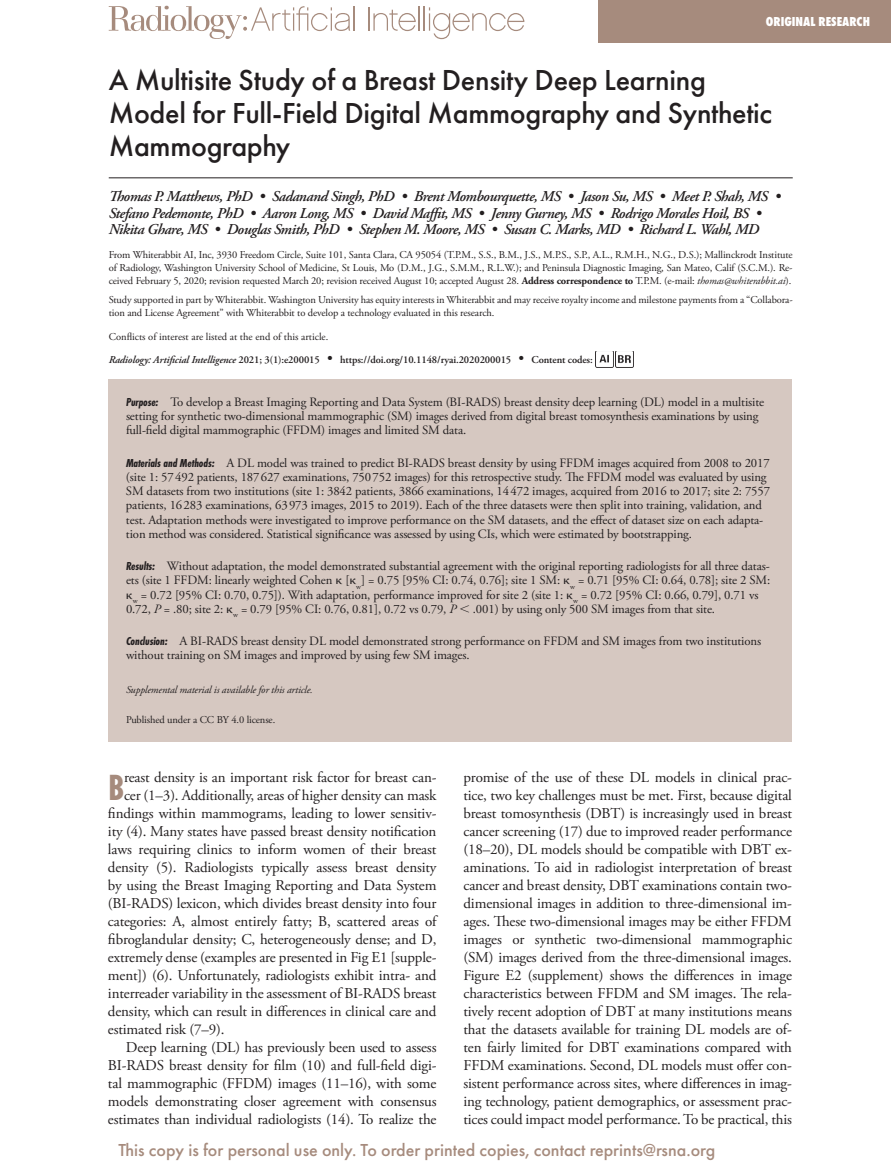
<style>
.page{position:relative;width:891px;height:1175px;background:#fff}
.page>*{position:absolute;margin:0;border:0;box-sizing:border-box;transform-origin:0 0}
.t1{font:700 37.8px "Futura PT Cond";color:#a68b7d}
.t2{font:500 30px/33px "Futura PT";letter-spacing:-.01em;color:#231f20}
.t3{font:500 18px "Futura PT";color:#a68b7d}
.t4{font:15px/18px "Adobe Garamond Pro";letter-spacing:-.01em;color:#231f20;text-align:justify}
.t5{font:italic 600 15px/16.5px "Adobe Garamond Pro";letter-spacing:-.03em;color:#231f20}
.t6{font:800 13.5px "Futura PT Cond";color:#fff}
.t7{font:12.75px/14.2px "Adobe Garamond Pro";letter-spacing:-.01em;color:#231f20}
.t8{font:10.5px/12.8px "Adobe Garamond Pro";letter-spacing:-.01em;color:#231f20;text-align:justify}
.t9{font:600 10.5px/22.5px "Adobe Garamond Pro";letter-spacing:-.01em;color:#231f20}
.t10{font:italic 10.5px "Adobe Garamond Pro";letter-spacing:-.01em;color:#231f20}
.s1{font-weight:700}
.s2{font-style:italic}
.s3{font-weight:400}
.s4{font-weight:400;font-size:15px}
.s5{font-family:"Futura PT Cond";font-weight:700;font-style:italic;font-size:12px}
.s6{font-family:"Universal Greekwith Math Pi"}
</style>
<div class="page">
<div style="left:599px;top:0;width:292px;height:42px;background:#a68b7d"></div>
<svg style="left:369px;top:7px;width:47px;height:24px"></svg>
<hr style="left:418px;top:6px;width:2px;height:25px;background:#a68b7d">
<svg style="left:424px;top:6px;width:100px;height:33px"></svg>
<svg style="left:109px;top:6px;width:246px;height:33px"></svg>
<div style="left:108px;top:378px;width:684px;height:363px;background:#d6c8c1"></div>
<hr style="left:109px;top:177px;width:684px;height:1px;background:#231f20">
<img style="left:595px;top:351px;width:18px;height:16px">
<img style="left:615px;top:351px;width:18px;height:16px">
<p class="t6" style="left:766px;top:14px;width:106px">ORIGINAL RESEARCH</p>
<h2 class="t2" style="left:109px;top:64px;width:665px">A Multisite Study of a Breast Density Deep Learning<br>Model for Full-Field Digital Mammography and Synthetic<br>Mammography</h2>
<p class="t5" style="left:109px;top:189px;width:673px">Thomas P. Matthews, PhD • Sadanand Singh, PhD • Brent Mombourquette, MS • Jason Su, MS • Meet P. Shah, MS •<br>Stefano Pedemonte, PhD • Aaron Long, MS • David Maffit, MS • Jenny Gurney, MS • Rodrigo Morales Hoil, BS •<br>Nikita Ghare, MS • Douglas Smith, PhD • Stephen M. Moore, MS • Susan C. Marks, MD • Richard L. Wahl, MD</p>
<p class="t8" style="left:109px;top:249px;width:685px">From Whiterabbit AI, Inc, 3930 Freedom Circle, Suite 101, Santa Clara, CA 95054 (T.P.M., S.S., B.M., J.S., M.P.S., S.P., A.L., R.M.H., N.G., D.S.); Mallinckrodt Institute of Radiology, Washington University School of Medicine, St Louis, Mo (D.M., J.G., S.M.M., R.L.W.); and Peninsula Diagnostic Imaging, San Mateo, Calif (S.C.M.). Re&shy;ceived February 5, 2020; revision requested March 20; revision received August 10; accepted August 28. <span class="s1">Address correspondence to</span> T.P.M. (e-mail: <span class="s2">thomas@whiterabbit.ai</span>).</p>
<p class="t8" style="left:109px;top:293px;width:686px">Study supported in part by Whiterabbit. Washington University has equity interests in Whiterabbit and may receive royalty income and milestone payments from a “Collabora&shy;tion and License Agreement” with Whiterabbit to develop a technology evaluated in this research.</p>
<p class="t9" style="left:109px;top:326px;width:486px"><span class="s3">Conflicts of interest are listed at the end of this article.<br></span><span class="s2">Radiology: Artificial Intelligence</span> 2021; 3(1):e200015 <span class="s4">•</span> https://doi.org/10.1148/ryai.2020200015 <span class="s4">•</span> Content codes:</p>
<p class="t7" style="left:126px;top:395px;width:640px"><span class="s5">Purpose:</span> To develop a Breast Imaging Reporting and Data System (BI-RADS) breast density deep learning (DL) model in a multisite setting for synthetic two-dimensional mammographic (SM) images derived from digital breast tomosynthesis examinations by using full-field digital mammographic (FFDM) images and limited SM data.</p>
<p class="t7" style="left:126px;top:456px;width:646px"><span class="s5">Materials and Methods:</span> A DL model was trained to predict BI-RADS breast density by using FFDM images acquired from 2008 to 2017 (site 1: 57492 patients, 187627 examinations, 750752 images) for this retrospective study. The FFDM model was evaluated by using SM datasets from two institutions (site 1: 3842 patients, 3866 examinations, 14472 images, acquired from 2016 to 2017; site 2: 7557 patients, 16283 examinations, 63973 images, 2015 to 2019). Each of the three datasets were then split into training, validation, and test. Adaptation methods were investigated to improve performance on the SM datasets, and the effect of dataset size on each adapta&shy;tion method was considered. Statistical significance was assessed by using CIs, which were estimated by bootstrapping.</p>
<p class="t7" style="left:126px;top:559px;width:646px"><span class="s5">Results:</span> Without adaptation, the model demonstrated substantial agreement with the original reporting radiologists for all three datas&shy;ets (site 1 FFDM: linearly weighted Cohen <span class="s6">k</span> [<span class="s6">k</span><sub>w</sub>] = 0.75 [95% CI: 0.74, 0.76]; site 1 SM: <span class="s6">k</span><sub>w</sub> = 0.71 [95% CI: 0.64, 0.78]; site 2 SM: <span class="s6">k</span><sub>w</sub> = 0.72 [95% CI: 0.70, 0.75]). With adaptation, performance improved for site 2 (site 1: <span class="s6">k</span><sub>w</sub> = 0.72 [95% CI: 0.66, 0.79], 0.71 vs 0.72, <span class="s2">P</span> = .80; site 2: <span class="s6">k</span><sub>w</sub> = 0.79 [95% CI: 0.76, 0.81], 0.72 vs 0.79, <span class="s2">P</span> <span class="s6">,</span> .001) by using only 500 SM images from that site.</p>
<p class="t7" style="left:126px;top:634px;width:637px"><span class="s5">Conclusion:</span> A BI-RADS breast density DL model demonstrated strong performance on FFDM and SM images from two institutions without training on SM images and improved by using few SM images.</p>
<p class="t10" style="left:126px;top:683px;width:188px">Supplemental material is available for this article.</p>
<p class="t8" style="left:126px;top:714px;width:151px">Published under a CC BY 4.0 license.</p>
<h1 class="t1" style="left:108px;top:766px;width:18px">B</h1>
<p class="t4" style="left:124px;top:769px;width:314px">reast density is an important risk factor for breast can-</p>
<p class="t4" style="left:463px;top:769px;width:330px">promise of the use of these DL models in clinical prac&shy;tice, two key challenges must be met. First, because digital breast tomosynthesis (DBT) is increasingly used in breast cancer screening (17) due to improved reader performance (18–20), DL models should be compatible with DBT ex&shy;aminations. To aid in radiologist interpretation of breast cancer and breast density, DBT examinations contain two&shy;dimensional images in addition to three-dimensional im&shy;ages. These two-dimensional images may be either FFDM images or synthetic two-dimensional mammographic (SM) images derived from the three-dimensional images.<br>Figure E2 (supplement) shows the differences in image characteristics between FFDM and SM images. The rela&shy;tively recent adoption of DBT at many institutions means that the datasets available for training DL models are of&shy;ten fairly limited for DBT examinations compared with FFDM examinations. Second, DL models must offer con&shy;sistent performance across sites, where differences in imag&shy;ing technology, patient demographics, or assessment prac&shy;tices could impact model performance. To be practical, this</p>
<p class="t3" style="left:118px;top:1139px;width:598px">This copy is for personal use only. To order printed copies, contact reprints@rsna.org</p>
<p class="t4" style="left:124px;top:787px;width:314px">cer (1–3). Additionally, areas of higher density can mask</p>
<p class="t4" style="left:108px;top:805px;width:330px">findings within mammograms, leading to lower sensitiv-</p>
<p class="t4" style="left:108px;top:823px;width:330px">ity (4). Many states have passed breast density notification</p>
<p class="t4" style="left:108px;top:841px;width:330px">laws requiring clinics to inform women of their breast</p>
<p class="t4" style="left:108px;top:859px;width:330px">density (5). Radiologists typically assess breast density</p>
<p class="t4" style="left:108px;top:877px;width:330px">by using the Breast Imaging Reporting and Data System</p>
<p class="t4" style="left:108px;top:895px;width:330px">(BI-RADS) lexicon, which divides breast density into four</p>
<p class="t4" style="left:108px;top:913px;width:330px">categories: A, almost entirely fatty; B, scattered areas of</p>
<p class="t4" style="left:108px;top:931px;width:330px">fibroglandular density; C, heterogeneously dense; and D,</p>
<p class="t4" style="left:108px;top:949px;width:330px">extremely dense (examples are presented in Fig E1 [supple-</p>
<p class="t4" style="left:108px;top:967px;width:330px">ment]) (6). Unfortunately, radiologists exhibit intra- and</p>
<p class="t4" style="left:108px;top:985px;width:330px">interreader variability in the assessment of BI-RADS breast</p>
<p class="t4" style="left:108px;top:1003px;width:330px">density, which can result in differences in clinical care and</p>
<p class="t4" style="left:108px;top:1021px;width:118px">estimated risk (7–9).</p>
<p class="t4" style="left:126px;top:1039px;width:312px">Deep learning (DL) has previously been used to assess</p>
<p class="t4" style="left:108px;top:1057px;width:330px">BI-RADS breast density for film (10) and full-field digi-</p>
<p class="t4" style="left:108px;top:1075px;width:330px">tal mammographic (FFDM) images (11–16), with some</p>
<p class="t4" style="left:108px;top:1093px;width:330px">models demonstrating closer agreement with consensus</p>
<p class="t4" style="left:108px;top:1111px;width:330px">estimates than individual radiologists (14). To realize the</p>
</div>
